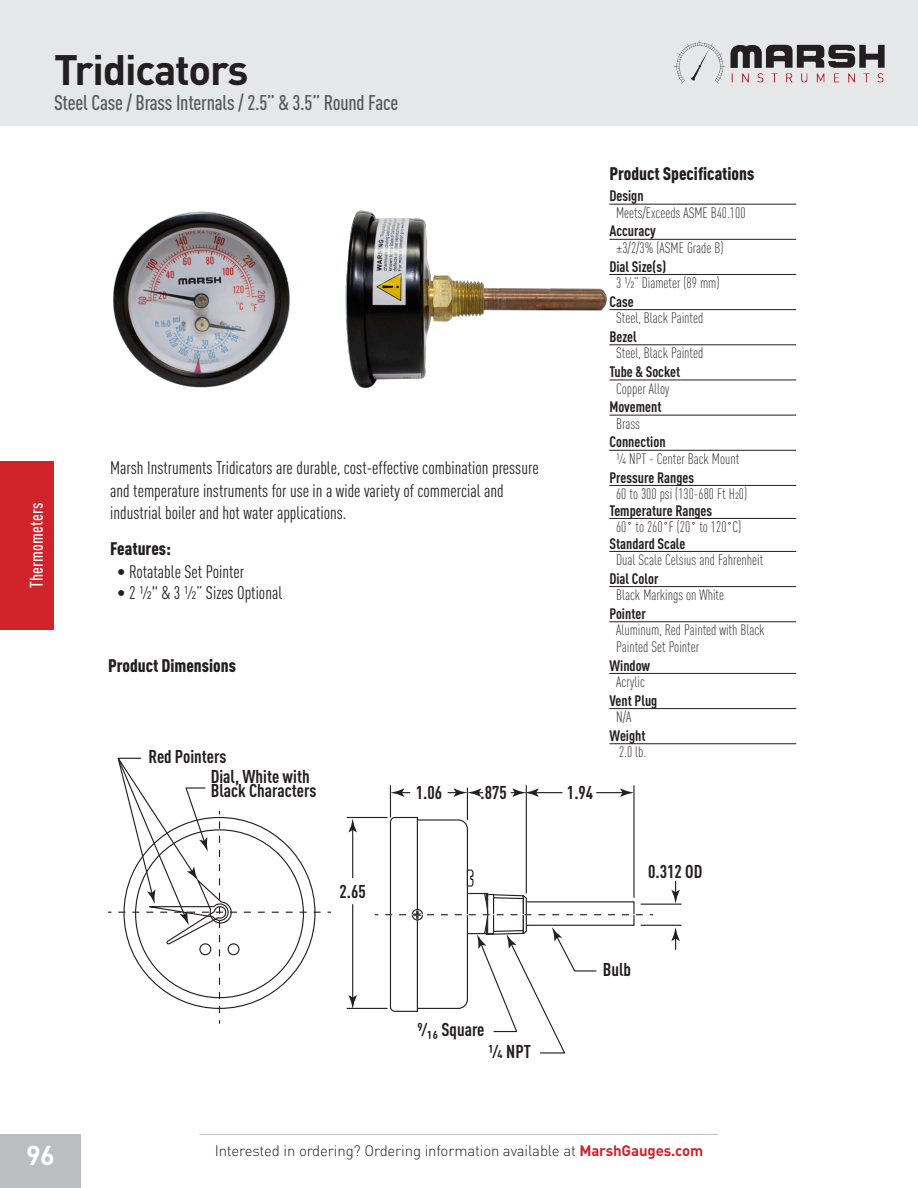
<style>
.page{position:relative;width:918px;height:1188px;background:#fff}
.page>*{position:absolute;margin:0;border:0;box-sizing:border-box;transform-origin:0 0}
.t1{font:700 42px "DIN Pro";letter-spacing:-.03em;color:#231f20}
.t2{font:700 27px "DIN Pro";color:#fff}
.t3{font:500 condensed 21px "DIN Pro";letter-spacing:-.01em;color:#57585a}
.t4{font:700 condensed 18.3px/20.1px "DIN Pro";color:#231f20}
.Product_page_copy_12{font:condensed 18px/22.5px "DIN Pro";color:#231f20}
.t5{font:900 condensed 18px "DIN Pro";color:#231f20}
.t6{font:500 condensed 18px "DIN Pro";letter-spacing:.01em;color:#fff}
.t7{font:300 condensed 15px/16.5px "DIN Pro";color:#231f20}
.t8{font:700 condensed 15px "DIN Pro";color:#231f20}
.t9{font:300 15px "DIN Pro";letter-spacing:-.01em;color:#231f20}
.s1{font-family:"Minion Pro";font-weight:400;font-stretch:normal}
.s2{font-weight:700;color:#d1232a}
</style>
<div class="page">
<div style="left:0;top:461px;width:54px;height:168px;background:#d1232a"></div>
<div style="left:0;top:0;width:918px;height:125px;background:#e6e7e9"></div>
<img style="left:675px;top:41px;width:210px;height:43px">
<hr style="left:609px;top:204px;width:187px;height:1px;background:#231f20">
<hr style="left:609px;top:239px;width:187px;height:1px;background:#231f20">
<hr style="left:609px;top:274px;width:187px;height:1px;background:#231f20">
<hr style="left:609px;top:309px;width:187px;height:1px;background:#231f20">
<hr style="left:609px;top:345px;width:187px;height:1px;background:#231f20">
<hr style="left:609px;top:380px;width:187px;height:1px;background:#231f20">
<hr style="left:609px;top:415px;width:187px;height:1px;background:#231f20">
<hr style="left:609px;top:450px;width:187px;height:1px;background:#231f20">
<hr style="left:609px;top:485px;width:187px;height:1px;background:#231f20">
<hr style="left:609px;top:518px;width:187px;height:1px;background:#231f20">
<hr style="left:609px;top:551px;width:187px;height:1px;background:#231f20">
<hr style="left:609px;top:586px;width:187px;height:1px;background:#231f20">
<hr style="left:609px;top:622px;width:187px;height:1px;background:#231f20">
<hr style="left:609px;top:673px;width:187px;height:1px;background:#231f20">
<hr style="left:609px;top:708px;width:187px;height:1px;background:#231f20">
<hr style="left:609px;top:743px;width:187px;height:1px;background:#231f20">
<div style="left:0;top:1134px;width:81px;height:54px;background:#bcbdc0"></div>
<hr style="left:199px;top:1134px;width:519px;height:1px;background:#bcbdc0">
<svg style="left:108px;top:757px;width:223px;height:267px"></svg>
<hr style="left:347px;top:817px;width:41px;height:1px;background:#231f20">
<hr style="left:633px;top:785px;width:2px;height:113px;background:#231f20">
<hr style="left:526px;top:785px;width:1px;height:109px;background:#231f20">
<hr style="left:347px;top:1008px;width:41px;height:1px;background:#231f20">
<hr style="left:641px;top:904px;width:41px;height:1px;background:#231f20">
<hr style="left:641px;top:925px;width:41px;height:1px;background:#231f20">
<hr style="left:390px;top:785px;width:1px;height:32px;background:#231f20">
<hr style="left:467px;top:788px;width:1px;height:32px;background:#231f20">
<svg style="left:391px;top:788px;width:19px;height:9px"></svg>
<svg style="left:596px;top:788px;width:38px;height:9px"></svg>
<svg style="left:511px;top:788px;width:51px;height:9px"></svg>
<svg style="left:671px;top:881px;width:9px;height:23px"></svg>
<hr style="left:352px;top:904px;width:1px;height:96px;background:#231f20">
<svg style="left:348px;top:995px;width:9px;height:13px"></svg>
<svg style="left:671px;top:927px;width:9px;height:23px"></svg>
<hr style="left:352px;top:828px;width:1px;height:50px;background:#231f20">
<svg style="left:348px;top:819px;width:9px;height:13px"></svg>
<svg style="left:448px;top:788px;width:35px;height:9px"></svg>
<svg style="left:385px;top:816px;width:268px;height:238px"></svg>
<img style="left:113px;top:211px;width:177px;height:177px">
<img style="left:345px;top:211px;width:262px;height:177px">
<p class="t1" style="left:54px;top:35px;width:196px">Tridicators</p>
<p class="t3" style="left:54px;top:87px;width:346px">Steel Case / Brass Internals / 2.5” &amp; 3.5” Round Face</p>
<p class="t6" style="left:23px;top:588px;width:86px;rotate:-90deg">Thermometers</p>
<p class="Product_page_copy_12" style="left:110px;top:455px;width:430px">Marsh Instruments Tridicators are durable, cost-effective combination pressure and temperature instruments for use in a wide variety of commercial and industrial boiler and hot water applications.</p>
<p class="t5" style="left:110px;top:535px;width:62px">Features:</p>
<p class="Product_page_copy_12" style="left:117px;top:559px;width:129px">• Rotatable Set Pointer</p>
<p class="Product_page_copy_12" style="left:117px;top:580px;width:167px">• 2 1/2" &amp; 3 1/2” Sizes Optional</p>
<p class="t5" style="left:108px;top:651px;width:130px">Product Dimensions</p>
<p class="t4" style="left:211px;top:745px;width:100px;text-indent:-62px">Red Pointers<br>Dial, White with</p>
<p class="t4" style="left:211px;top:779px;width:107px">Black Characters</p>
<p class="t4" style="left:480px;top:781px;width:28px">.875</p>
<p class="t4" style="left:416px;top:781px;width:28px">1.06</p>
<p class="t4" style="left:567px;top:781px;width:28px">1.94</p>
<p class="t5" style="left:609px;top:160px;width:147px">Product Specifications</p>
<p class="t8" style="left:609px;top:185px;width:36px">Design</p>
<p class="t7" style="left:616px;top:203px;width:131px">Meets/Exceeds ASME B40.100</p>
<p class="t8" style="left:609px;top:220px;width:48px">Accuracy</p>
<p class="t7" style="left:616px;top:238px;width:109px">±3/2/3% (ASME Grade B)</p>
<p class="t8" style="left:609px;top:255px;width:58px">Dial Size(s)</p>
<p class="t7" style="left:616px;top:274px;width:105px">3 1/2” Diameter (89 mm)</p>
<p class="t8" style="left:609px;top:290px;width:26px">Case</p>
<p class="t7" style="left:616px;top:309px;width:89px">Steel, Black Painted</p>
<p class="t8" style="left:609px;top:325px;width:29px">Bezel</p>
<p class="t7" style="left:616px;top:344px;width:89px">Steel, Black Painted</p>
<p class="t8" style="left:609px;top:360px;width:72px">Tube &amp; Socket</p>
<p class="t7" style="left:616px;top:379px;width:55px">Copper Alloy</p>
<p class="t8" style="left:609px;top:396px;width:54px">Movement</p>
<p class="t7" style="left:616px;top:414px;width:25px">Brass</p>
<p class="t8" style="left:609px;top:431px;width:58px">Connection</p>
<p class="t7" style="left:616px;top:449px;width:125px">1/4 NPT - Center Back Mount</p>
<p class="t8" style="left:609px;top:466px;width:86px">Pressure Ranges</p>
<p class="t7" style="left:616px;top:485px;width:133px">60 to 300 psi (130-680 Ft H20)</p>
<p class="t8" style="left:609px;top:499px;width:104px">Temperature Ranges</p>
<p class="t7" style="left:616px;top:518px;width:127px">60<span class="s1">˚</span> to 260<span class="s1">˚</span>F (20<span class="s1">˚</span> to 120<span class="s1">˚</span>C)</p>
<p class="t8" style="left:609px;top:532px;width:78px">Standard Scale</p>
<p class="t7" style="left:616px;top:551px;width:149px">Dual Scale Celsius and Fahrenheit</p>
<p class="t8" style="left:609px;top:567px;width:51px">Dial Color</p>
<p class="t7" style="left:616px;top:586px;width:110px">Black Markings on White</p>
<p class="t8" style="left:609px;top:602px;width:38px">Pointer</p>
<p class="t7" style="left:616px;top:621px;width:150px">Aluminum, Red Painted with Black<br>Painted Set Pointer</p>
<p class="t8" style="left:609px;top:654px;width:42px">Window</p>
<p class="t7" style="left:616px;top:673px;width:30px">Acrylic</p>
<p class="t8" style="left:609px;top:689px;width:50px">Vent Plug</p>
<p class="t7" style="left:616px;top:708px;width:17px">N/A</p>
<p class="t8" style="left:609px;top:724px;width:38px">Weight</p>
<p class="t7" style="left:619px;top:743px;width:29px">2.0 lb.</p>
<p class="t4" style="left:340px;top:880px;width:28px">2.65</p>
<p class="t4" style="left:417px;top:1018px;width:69px">9⁄₁₆ Square</p>
<p class="t4" style="left:488px;top:1039px;width:45px">¼ NPT</p>
<p class="t4" style="left:648px;top:860px;width:56px">0.312 OD</p>
<p class="t4" style="left:603px;top:957px;width:30px">Bulb</p>
<p class="t2" style="left:26px;top:1133px;width:30px">96</p>
<p class="t9" style="left:215px;top:1139px;width:490px">Interested in ordering? Ordering information available at <span class="s2">MarshGauges.com</span></p>
</div>
